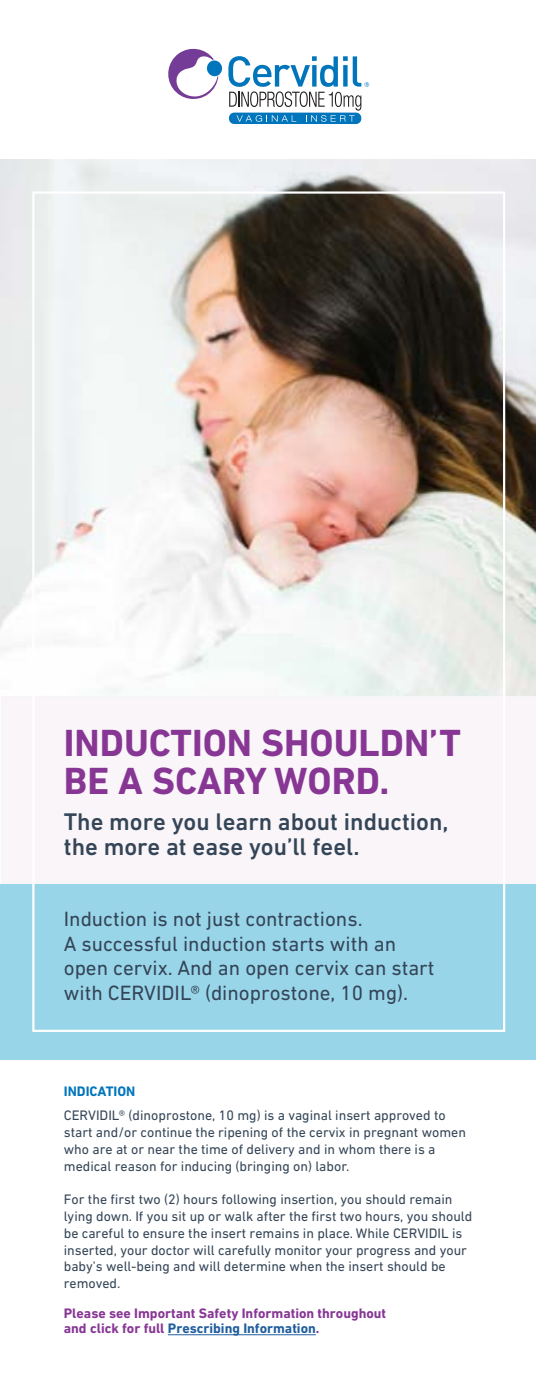
<style>
.page{position:relative;width:536px;height:1386px;background:#fff}
.page>*{position:absolute;margin:0;border:0;box-sizing:border-box;transform-origin:0 0}
.t1{font:700 38.5px/38.5px "DIN Next CYR";color:#873694}
.t2{font:500 24.5px/24.5px "DIN Next CYR";color:#344557}
.t3{font:21px/24.5px "DIN Next CYR";color:#344557}
.t4{font:14px/16.8px "DIN Next CYR";color:#344557}
.t5{font:700 14px/15.8px "DIN Next CYR";color:#873694}
.t6{font:700 14px "DIN Next CYR";color:#0075bc}
.s1{color:#215e9e}
</style>
<div class="page">
<img style="left:1px;top:160px;width:535px;height:535px">
<div style="left:1px;top:884px;width:535px;height:176px;background:#99d5e9"></div>
<svg style="left:168px;top:48px;width:54px;height:51px"></svg>
<div style="left:229px;top:113px;width:132px;height:11px;background:#0075bc;border-radius:5px"></div>
<svg style="left:228px;top:56px;width:141px;height:66px"></svg>
<hr style="left:168px;top:1334px;width:148px;height:1px;background:#215e9e">
<h1 class="t1" style="left:64px;top:723px;width:398px">INDUCTION SHOULDN’T<br>BE A SCARY WORD.</h1>
<h2 class="t2" style="left:64px;top:810px;width:386px">The more you learn about induction, the more at ease you’ll feel.</h2>
<h3 class="t3" style="left:64px;top:907px;width:372px">Induction is not just contractions.<br>A successful induction starts with an open cervix. And an open cervix can start with CERVIDIL® (dinoprostone, 10 mg).</h3>
<p class="t6" style="left:64px;top:1083px;width:73px">INDICATION</p>
<p class="t4" style="left:64px;top:1107px;width:403px">CERVIDIL® (dinoprostone, 10 mg) is a vaginal insert approved to start and/or continue the ripening of the cervix in pregnant women who are at or near the time of delivery and in whom there is a medical reason for inducing (bringing on) labor.</p>
<p class="t4" style="left:64px;top:1191px;width:410px">For the first two (2) hours following insertion, you should remain lying down. If you sit up or walk after the first two hours, you should be careful to ensure the insert remains in place. While CERVIDIL is inserted, your doctor will carefully monitor your progress and your baby’s well-being and will determine when the insert should be removed.</p>
<p class="t5" style="left:64px;top:1305px;width:324px">Please see Important Safety Information throughout and click for full <span class="s1">Prescribing Information</span>.</p>
</div>
